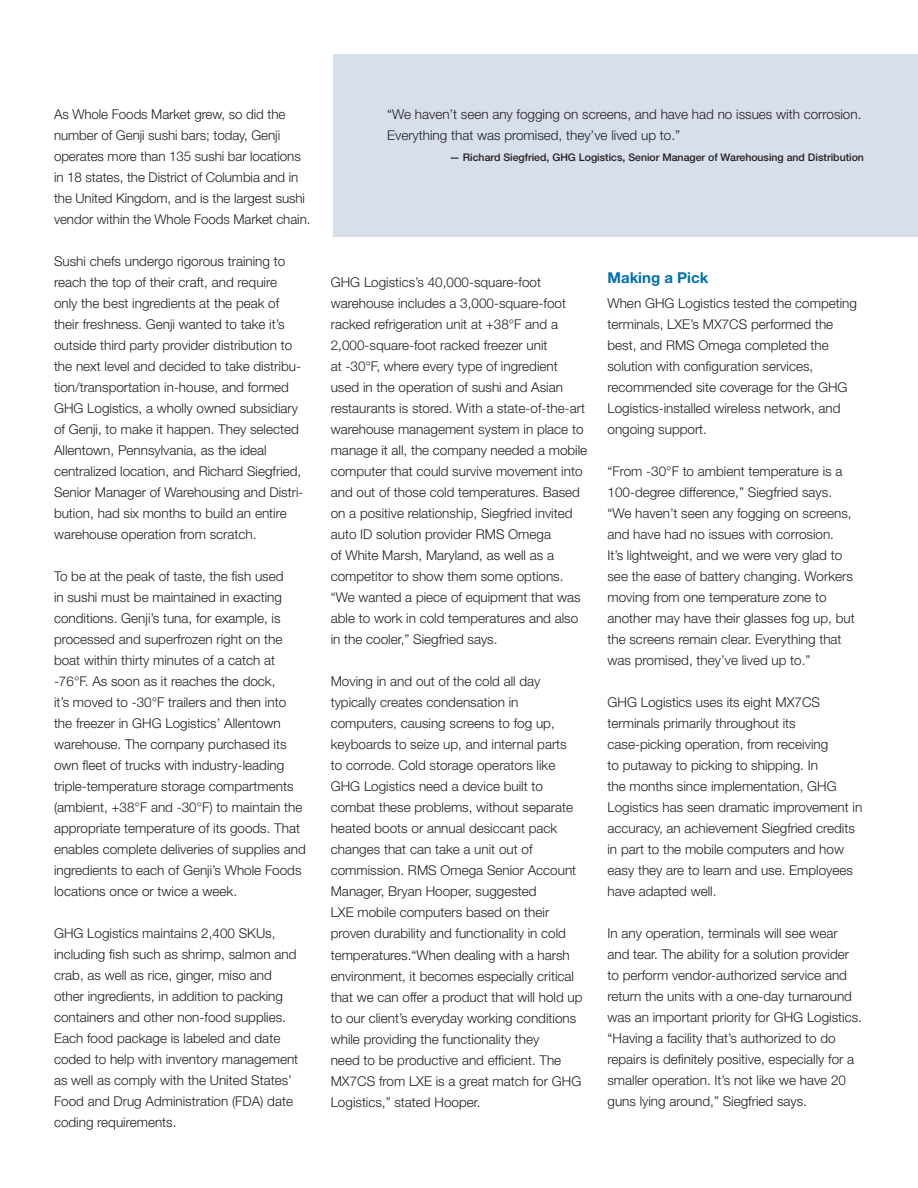
<style>
.page{position:relative;width:918px;height:1188px;background:#fff}
.page>*{position:absolute;margin:0;border:0;box-sizing:border-box;transform-origin:0 0}
.t1{font:700 15px "Helvetica Neue";color:#0070af}
.t2{font:300 13.5px/21px "Helvetica Neue";color:#231f20}
.t3{font:500 10.5px "Helvetica Neue";color:#231f20}
</style>
<div class="page">
<div style="left:333px;top:54px;width:585px;height:183px;background:#d7deec"></div>
<p class="t2" style="left:54px;top:105px;width:258px">As Whole Foods Market grew, so did the number of Genji sushi bars; today, Genji operates more than 135 sushi bar locations in 18 states, the District of Columbia and in the United Kingdom, and is the largest sushi vendor within the Whole Foods Market chain.</p>
<p class="t2" style="left:54px;top:252px;width:251px">Sushi chefs undergo rigorous training to reach the top of their craft, and require only the best ingredients at the peak of their freshness. Genji wanted to take it’s outside third party provider distribution to the next level and decided to take distribu&shy;tion/transportation in-house, and formed GHG Logistics, a wholly owned subsidiary of Genji, to make it happen. They selected Allentown, Pennsylvania, as the ideal centralized location, and Richard Siegfried, Senior Manager of Warehousing and Distri&shy;bution, had six months to build an entire warehouse operation from scratch.</p>
<p class="t2" style="left:54px;top:567px;width:253px">To be at the peak of taste, the fish used<br>in sushi must be maintained in exacting conditions. Genji’s tuna, for example, is processed and superfrozen right on the boat within thirty minutes of a catch at -76°F. As soon as it reaches the dock,<br>it’s moved to -30°F trailers and then into the freezer in GHG Logistics’ Allentown warehouse. The company purchased its own fleet of trucks with industry-leading triple-temperature storage compartments (ambient, +38°F and -30°F) to maintain the appropriate temperature of its goods. That enables complete deliveries of supplies and ingredients to each of Genji’s Whole Foods locations once or twice a week.</p>
<p class="t2" style="left:54px;top:924px;width:246px">GHG Logistics maintains 2,400 SKUs, including fish such as shrimp, salmon and crab, as well as rice, ginger, miso and other ingredients, in addition to packing containers and other non-food supplies.<br>Each food package is labeled and date coded to help with inventory management as well as comply with the United States’ Food and Drug Administration (FDA) date coding requirements.</p>
<p class="t2" style="left:387px;top:105px;width:476px">“We haven’t seen any fogging on screens, and have had no issues with corrosion.<br>Everything that was promised, they’ve lived up to.”</p>
<p class="t3" style="left:449px;top:153px;width:416px">— Richard Siegfried, GHG Logistics, Senior Manager of Warehousing and Distribution</p>
<p class="t2" style="left:331px;top:273px;width:258px">GHG Logistics’s 40,000-square-foot warehouse includes a 3,000-square-foot racked refrigeration unit at +38°F and a 2,000-square-foot racked freezer unit<br>at -30°F, where every type of ingredient used in the operation of sushi and Asian restaurants is stored. With a state-of-the-art warehouse management system in place to manage it all, the company needed a mobile computer that could survive movement into and out of those cold temperatures. Based on a positive relationship, Siegfried invited auto ID solution provider RMS Omega<br>of White Marsh, Maryland, as well as a competitor to show them some options. “We wanted a piece of equipment that was able to work in cold temperatures and also in the cooler,” Siegfried says.</p>
<p class="t2" style="left:331px;top:672px;width:253px">Moving in and out of the cold all day typically creates condensation in computers, causing screens to fog up, keyboards to seize up, and internal parts<br>to corrode. Cold storage operators like GHG Logistics need a device built to combat these problems, without separate heated boots or annual desiccant pack changes that can take a unit out of commission. RMS Omega Senior Account Manager, Bryan Hooper, suggested<br>LXE mobile computers based on their proven durability and functionality in cold temperatures.“When dealing with a harsh environment, it becomes especially critical that we can offer a product that will hold up to our client’s everyday working conditions while providing the functionality they<br>need to be productive and efficient. The MX7CS from LXE is a great match for GHG Logistics,” stated Hooper.</p>
<p class="t1" style="left:608px;top:272px;width:102px">Making a Pick</p>
<p class="t2" style="left:608px;top:294px;width:251px">When GHG Logistics tested the competing terminals, LXE’s MX7CS performed the best, and RMS Omega completed the solution with configuration services, recommended site coverage for the GHG Logistics-installed wireless network, and ongoing support.</p>
<p class="t2" style="left:608px;top:462px;width:249px">“From -30°F to ambient temperature is a 100-degree difference,” Siegfried says. “We haven’t seen any fogging on screens, and have had no issues with corrosion.<br>It’s lightweight, and we were very glad to see the ease of battery changing. Workers moving from one temperature zone to another may have their glasses fog up, but the screens remain clear. Everything that was promised, they’ve lived up to.”</p>
<p class="t2" style="left:608px;top:693px;width:256px">GHG Logistics uses its eight MX7CS terminals primarily throughout its case-picking operation, from receiving<br>to putaway to picking to shipping. In<br>the months since implementation, GHG Logistics has seen dramatic improvement in accuracy, an achievement Siegfried credits in part to the mobile computers and how easy they are to learn and use. Employees have adapted well.</p>
<p class="t2" style="left:608px;top:924px;width:256px">In any operation, terminals will see wear and tear. The ability for a solution provider to perform vendor-authorized service and return the units with a one-day turnaround was an important priority for GHG Logistics. “Having a facility that’s authorized to do repairs is definitely positive, especially for a smaller operation. It’s not like we have 20 guns lying around,” Siegfried says.</p>
</div>
